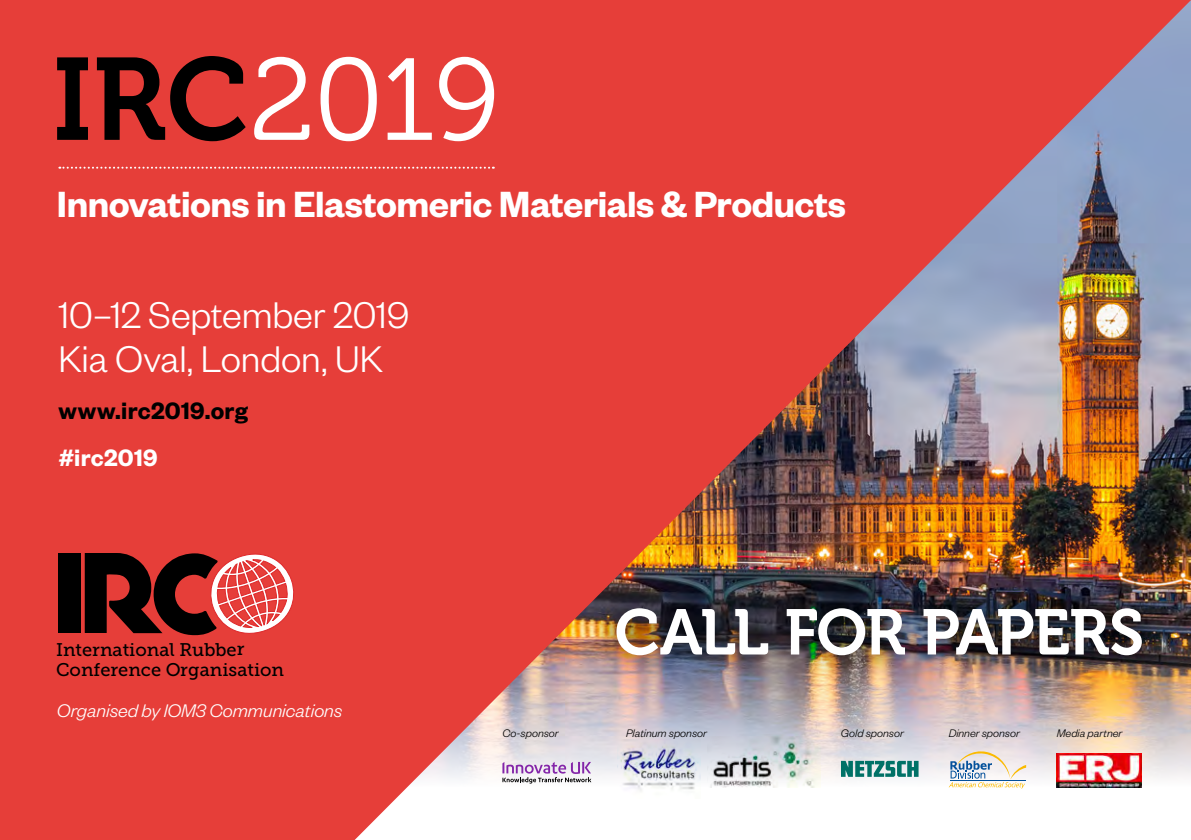
<style>
.page{position:relative;width:1191px;height:840px;background:#fff}
.page>*{position:absolute;margin:0;border:0;box-sizing:border-box;transform-origin:0 0}
.t1{font:116px "Museo 300";color:#fff}
.t2{font:64px "Museo 700";letter-spacing:-.03em;color:#fff}
.t3{font:300 40.8px/44px "Founders Grotesk";letter-spacing:-.005em;color:#fff}
.t4{font:600 40px "Founders Grotesk";letter-spacing:-.015em;color:#fff}
.t5{font:600 26px "Founders Grotesk";letter-spacing:.01em;color:#000}
.t6{font:600 26px "Founders Grotesk";letter-spacing:.01em;color:#fff}
.t7{font:italic 300 20px "Founders Grotesk";color:#fff}
.t8{font:18.2px/20px "Museo Slab 500";color:#000}
.t9{font:italic 300 12px "Founders Grotesk";color:#000}
.s1{font-family:"Museo 700";color:#000}
</style>
<div class="page">
<img style="left:0;top:0;width:1191px;height:839px">
<div style="left:58px;top:552px;width:22px;height:80px;background:#000"></div>
<svg style="left:85px;top:548px;width:213px;height:90px;background:#953a38"></svg>
<svg style="left:59px;top:166px;width:435px;height:2px"></svg>
<div style="left:591px;top:582px;width:576px;height:98px;background:#000;opacity:.95"></div>
<img style="left:618px;top:739px;width:82px;height:59px">
<svg style="left:948px;top:751px;width:78px;height:37px"></svg>
<hr style="left:950px;top:779px;width:76px;height:1px;background:#05519b">
<img style="left:707px;top:733px;width:113px;height:54px">
<svg style="left:841px;top:760px;width:77px;height:16px"></svg>
<svg style="left:502px;top:761px;width:89px;height:22px"></svg>
<img style="left:1056px;top:753px;width:86px;height:34px">
<h1 class="t1" style="left:53px;top:37px;width:448px"><span class="s1">IRC</span>2019</h1>
<h3 class="t4" style="left:57px;top:179px;width:790px">Innovations in Elastomeric Materials &amp; Products</h3>
<h3 class="t3" style="left:58px;top:290px;width:352px">10–12 September 2019<br>Kia Oval, London, UK</h3>
<h3 class="t5" style="left:58px;top:394px;width:191px">www.irc2019.org</h3>
<h3 class="t6" style="left:58px;top:441px;width:101px">#irc2019</h3>
<h3 class="t8" style="left:56px;top:639px;width:230px">International Rubber<br>Conference Organisation</h3>
<h3 class="t7" style="left:57px;top:698px;width:287px">Organised by IOM3 Communications</h3>
<h2 class="t2" style="left:614px;top:596px;width:531px">CALL FOR PAPERS</h2>
<p class="t9" style="left:502px;top:725px;width:58px">Co-sponsor</p>
<p class="t9" style="left:626px;top:725px;width:82px">Platinum sponsor</p>
<p class="t9" style="left:841px;top:725px;width:64px">Gold sponsor</p>
<p class="t9" style="left:948px;top:725px;width:73px">Dinner sponsor</p>
<p class="t9" style="left:1056px;top:725px;width:67px">Media partner</p>
</div>
